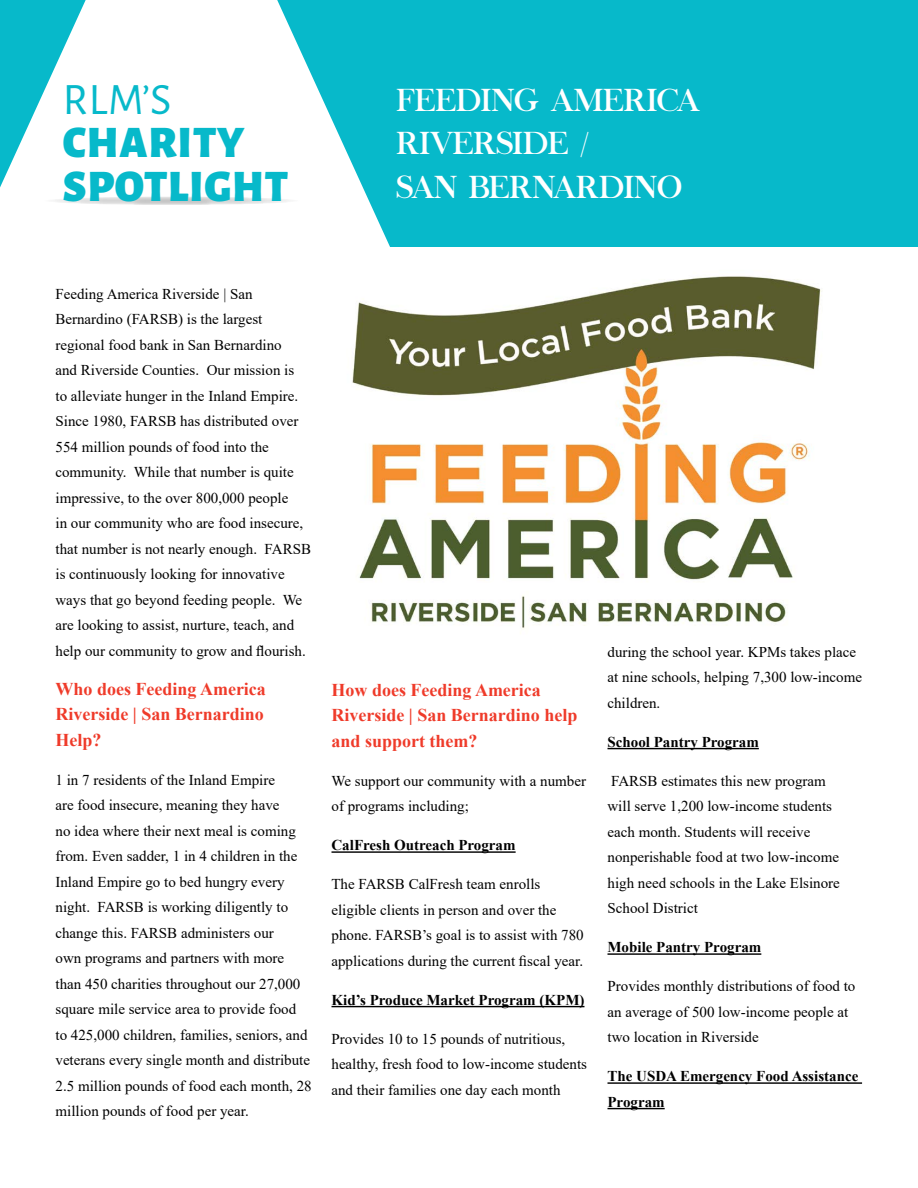
<style>
.page{position:relative;width:918px;height:1188px;background:#fff}
.page>*{position:absolute;margin:0;border:0;box-sizing:border-box;transform-origin:0 0}
.t1{font:900 45px/43.5px "Alegreya Sans";letter-spacing:.015em;color:#07b9ca}
.t2{font:45px "Alegreya Sans";color:#07b9ca}
.t3{font:31.5px/43.5px "Chapaza";color:#fff}
.t4{font:700 18px/25.5px "Times New Roman";color:#ef3b2a;text-align:justify}
.t5{font:15px/25.5px "Times New Roman";color:#000}
.t6{font:700 15px/25.5px "Times New Roman";color:#000}
</style>
<div class="page">
<div style="left:0;top:0;width:918px;height:246px;background:#07b9ca"></div>
<svg style="left:0;top:0;width:393px;height:247px;fill:#fff"></svg>
<svg style="left:43px;top:196px;width:258px;height:9px;background:#e1e1e1"></svg>
<hr style="left:332px;top:851px;width:184px;height:2px;background:#000">
<hr style="left:332px;top:1006px;width:252px;height:1px;background:#000">
<hr style="left:608px;top:748px;width:151px;height:1px;background:#000">
<hr style="left:608px;top:953px;width:153px;height:2px;background:#000">
<hr style="left:608px;top:1082px;width:254px;height:2px;background:#000">
<hr style="left:608px;top:1108px;width:57px;height:1px;background:#000">
<img style="left:352px;top:276px;width:470px;height:353px">
<h1 class="t2" style="left:63px;top:69px;width:110px">RLM’S</h1>
<h1 class="t1" style="left:63px;top:117px;width:227px">CHARITY<br>SPOTLIGHT</h1>
<h2 class="t3" style="left:396px;top:78px;width:305px">FEEDING AMERICA<br>RIVERSIDE /<br>SAN BERNARDINO</h2>
<p class="t5" style="left:56px;top:280px;width:257px">Feeding America Riverside | San Bernardino (FARSB) is the largest regional food bank in San Bernardino<br>and Riverside Counties. Our mission is<br>to alleviate hunger in the Inland Empire.<br>Since 1980, FARSB has distributed over 554 million pounds of food into the community. While that number is quite impressive, to the over 800,000 people<br>in our community who are food insecure, that number is not nearly enough. FARSB is continuously looking for innovative ways that go beyond feeding people. We are looking to assist, nurture, teach, and help our community to grow and flourish.</p>
<p class="t4" style="left:56px;top:675px;width:212px">Who does Feeding America Riverside | San Bernardino Help?</p>
<p class="t5" style="left:56px;top:766px;width:258px">1 in 7 residents of the Inland Empire<br>are food insecure, meaning they have<br>no idea where their next meal is coming from. Even sadder, 1 in 4 children in the Inland Empire go to bed hungry every night. FARSB is working diligently to change this. FARSB administers our<br>own programs and partners with more than 450 charities throughout our 27,000 square mile service area to provide food<br>to 425,000 children, families, seniors, and veterans every single month and distribute 2.5 million pounds of food each month, 28 million pounds of food per year.</p>
<p class="t4" style="left:332px;top:677px;width:247px;text-align:left">How does Feeding America<br>Riverside | San Bernardino help and support them?</p>
<p class="t5" style="left:332px;top:768px;width:256px">We support our community with a number of programs including;</p>
<p class="t6" style="left:332px;top:832px;width:186px">CalFresh Outreach Program</p>
<p class="t5" style="left:332px;top:871px;width:254px">The FARSB CalFresh team enrolls eligible clients in person and over the phone. FARSB’s goal is to assist with 780 applications during the current fiscal year.</p>
<p class="t6" style="left:332px;top:987px;width:255px">Kid’s Produce Market Program (KPM)</p>
<p class="t5" style="left:332px;top:1026px;width:257px">Provides 10 to 15 pounds of nutritious, healthy, fresh food to low-income students and their families one day each month</p>
<p class="t5" style="left:608px;top:639px;width:256px">during the school year. KPMs takes place at nine schools, helping 7,300 low-income children.</p>
<p class="t6" style="left:608px;top:729px;width:153px">School Pantry Program</p>
<p class="t5" style="left:608px;top:768px;width:234px">FARSB estimates this new program will serve 1,200 low-income students each month. Students will receive nonperishable food at two low-income high need schools in the Lake Elsinore<br>School District</p>
<p class="t6" style="left:608px;top:934px;width:155px">Mobile Pantry Program</p>
<p class="t5" style="left:608px;top:973px;width:249px">Provides monthly distributions of food to an average of 500 low-income people at two location in Riverside</p>
<p class="t6" style="left:608px;top:1063px;width:252px">The USDA Emergency Food Assistance<br>Program</p>
</div>
